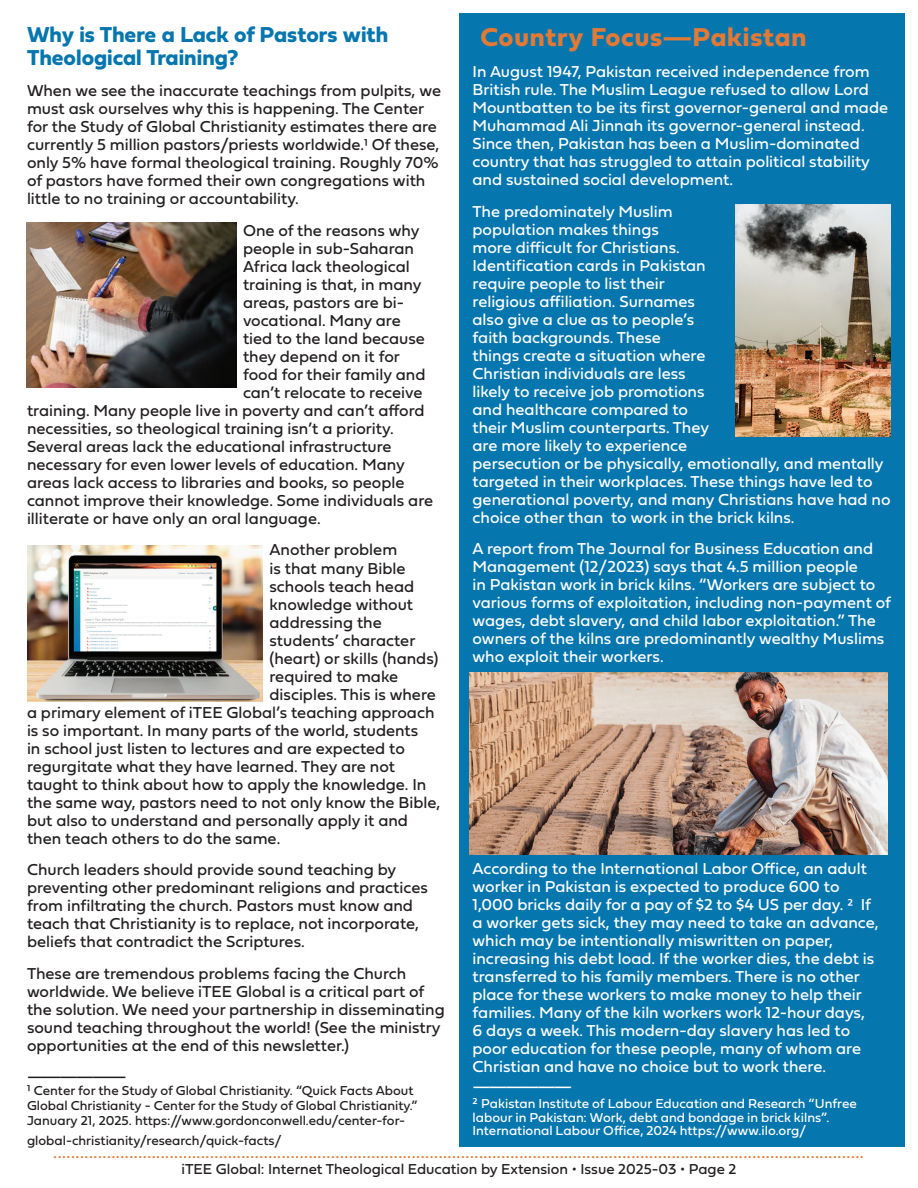
<style>
.page{position:relative;width:918px;height:1188px;background:#fff}
.page>*{position:absolute;margin:0;border:0;box-sizing:border-box;transform-origin:0 0}
.t1{font:27px "Fieldwork Geo Bold";letter-spacing:.03em;color:#e27a36}
.t2{font:22.5px/22.5px "Fieldwork Geo Bold";color:#0676af}
.t3{font:18px "Fieldwork Geo Regular";color:#e27a36}
.t4{font:16.5px/18px "Fieldwork Geo Regular";color:#231f20}
.t5{font:16.5px/18px "Fieldwork Geo Regular";color:#fff}
.t6{font:15px "Fieldwork Geo Regular";color:#231f20}
.t7{font:13.5px/15px "Fieldwork Geo Regular";color:#231f20}
.t8{font:13.5px/13.5px "Fieldwork Geo Regular";color:#fff}
.s1{font-size:15px}
</style>
<div class="page">
<div style="left:459px;top:14px;width:445px;height:1134px;background:#0676af"></div>
<img style="left:26px;top:222px;width:210px;height:165px">
<img style="left:470px;top:672px;width:418px;height:182px">
<img style="left:736px;top:204px;width:155px;height:232px">
<img style="left:27px;top:546px;width:236px;height:155px">
<h2 class="t2" style="left:27px;top:23px;width:363px">Why is There a Lack of Pastors with<br>Theological Training?</h2>
<p class="t4" style="left:27px;top:81px;width:416px">When we see the inaccurate teachings from pulpits, we must ask ourselves why this is happening. The Center for the Study of Global Christianity estimates there are currently 5 million pastors/priests worldwide.¹ Of these, only 5% have formal theological training. Roughly 70% of pastors have formed their own congregations with little to no training or accountability.</p>
<p class="t4" style="left:243px;top:221px;width:178px">One of the reasons why</p>
<p class="t4" style="left:243px;top:239px;width:173px">people in sub-Saharan</p>
<p class="t4" style="left:243px;top:257px;width:168px">Africa lack theological</p>
<p class="t4" style="left:243px;top:275px;width:180px">training is that, in many</p>
<p class="t4" style="left:243px;top:293px;width:163px">areas, pastors are bi-</p>
<p class="t4" style="left:243px;top:311px;width:159px">vocational. Many are</p>
<p class="t4" style="left:243px;top:329px;width:183px">tied to the land because</p>
<p class="t4" style="left:243px;top:347px;width:159px">they depend on it for</p>
<p class="t4" style="left:243px;top:365px;width:184px">food for their family and</p>
<p class="t4" style="left:243px;top:383px;width:181px">can’t relocate to receive</p>
<p class="t4" style="left:27px;top:401px;width:399px">training. Many people live in poverty and can’t afford</p>
<p class="t4" style="left:27px;top:419px;width:368px">necessities, so theological training isn’t a priority.</p>
<p class="t4" style="left:27px;top:437px;width:366px">Several areas lack the educational infrastructure</p>
<p class="t4" style="left:27px;top:455px;width:379px">necessary for even lower levels of education. Many</p>
<p class="t4" style="left:27px;top:473px;width:379px">areas lack access to libraries and books, so people</p>
<p class="t4" style="left:27px;top:491px;width:408px">cannot improve their knowledge. Some individuals are</p>
<p class="t4" style="left:27px;top:509px;width:295px">illiterate or have only an oral language.</p>
<p class="t4" style="left:270px;top:540px;width:129px">Another problem</p>
<p class="t4" style="left:270px;top:558px;width:137px">is that many Bible</p>
<p class="t4" style="left:270px;top:576px;width:146px">schools teach head</p>
<p class="t4" style="left:270px;top:594px;width:145px">knowledge without</p>
<p class="t4" style="left:270px;top:612px;width:114px">addressing the</p>
<p class="t4" style="left:270px;top:630px;width:147px">students’ character</p>
<p class="t4" style="left:270px;top:648px;width:170px">(heart) or skills (hands)</p>
<p class="t4" style="left:270px;top:666px;width:130px">required to make</p>
<p class="t4" style="left:270px;top:684px;width:168px">disciples. This is where</p>
<p class="t4" style="left:27px;top:702px;width:409px">a primary element of iTEE Global’s teaching approach</p>
<p class="t4" style="left:27px;top:720px;width:393px">is so important. In many parts of the world, students</p>
<p class="t4" style="left:27px;top:738px;width:379px">in school just listen to lectures and are expected to</p>
<p class="t4" style="left:27px;top:756px;width:370px">regurgitate what they have learned. They are not</p>
<p class="t4" style="left:27px;top:774px;width:401px">taught to think about how to apply the knowledge. In</p>
<p class="t4" style="left:27px;top:792px;width:415px">the same way, pastors need to not only know the Bible,</p>
<p class="t4" style="left:27px;top:810px;width:383px">but also to understand and personally apply it and</p>
<p class="t4" style="left:27px;top:828px;width:255px">then teach others to do the same.</p>
<p class="t4" style="left:27px;top:860px;width:402px">Church leaders should provide sound teaching by preventing other predominant religions and practices from infiltrating the church. Pastors must know and teach that Christianity is to replace, not incorporate, beliefs that contradict the Scriptures.</p>
<p class="t4" style="left:27px;top:963px;width:419px">These are tremendous problems facing the Church worldwide. We believe iTEE Global is a critical part of the solution. We need your partnership in disseminating sound teaching throughout the world! (See the ministry opportunities at the end of this newsletter.)</p>
<p class="t4" style="left:27px;top:1067px;width:101px">——————</p>
<p class="t7" style="left:27px;top:1083px;width:392px"><span class="s1">¹</span> Center for the Study of Global Christianity. “Quick Facts About<br>Global Christianity - Center for the Study of Global Christianity.”<br>January 21, 2025. https://www.gordonconwell.edu/center-for-</p>
<p class="t7" style="left:27px;top:1132px;width:256px">global-christianity/research/quick-facts/</p>
<h1 class="t1" style="left:480px;top:15px;width:328px">Country Focus—Pakistan</h1>
<p class="t5" style="left:473px;top:62px;width:417px">In August 1947, Pakistan received independence from British rule. The Muslim League refused to allow Lord Mountbatten to be its first governor-general and made Muhammad Ali Jinnah its governor-general instead.<br>Since then, Pakistan has been a Muslim-dominated country that has struggled to attain political stability and sustained social development.</p>
<p class="t5" style="left:473px;top:201px;width:420px">The predominately Muslim<br>population makes things<br>more difficult for Christians.<br>Identification cards in Pakistan<br>require people to list their<br>religious affiliation. Surnames<br>also give a clue as to people’s<br>faith backgrounds. These<br>things create a situation where<br>Christian individuals are less<br>likely to receive job promotions<br>and healthcare compared to<br>their Muslim counterparts. They<br>are more likely to experience<br>persecution or be physically, emotionally, and mentally targeted in their workplaces. These things have led to generational poverty, and many Christians have had no choice other than to work in the brick kilns.</p>
<p class="t5" style="left:473px;top:539px;width:420px">A report from The Journal for Business Education and Management (12/2023) says that 4.5 million people<br>in Pakistan work in brick kilns. “Workers are subject to various forms of exploitation, including non-payment of wages, debt slavery, and child labor exploitation.” The owners of the kilns are predominantly wealthy Muslims who exploit their workers.</p>
<p class="t5" style="left:473px;top:858px;width:408px">According to the International Labor Office, an adult worker in Pakistan is expected to produce 600 to 1,000 bricks daily for a pay of $2 to $4 US per day. ² If a worker gets sick, they may need to take an advance, which may be intentionally miswritten on paper, increasing his debt load. If the worker dies, the debt is transferred to his family members. There is no other place for these workers to make money to help their families. Many of the kiln workers work 12-hour days, 6 days a week. This modern-day slavery has led to poor education for these people, many of whom are Christian and have no choice but to work there.</p>
<p class="t5" style="left:473px;top:1077px;width:101px">——————</p>
<p class="t8" style="left:473px;top:1097px;width:386px"><span class="s1">²</span> Pakistan Institute of Labour Education and Research “Unfree labour in Pakistan: Work, debt and bondage in brick kilns”.<br>International Labour Office, 2024 https://www.ilo.org/</p>
<p class="t3" style="left:53px;top:1138px;width:812px">.....................................................................................................................................................................................</p>
<p class="t6" style="left:182px;top:1157px;width:556px">iTEE Global: Internet Theological Education by Extension • Issue 2025-03 • Page 2</p>
</div>
